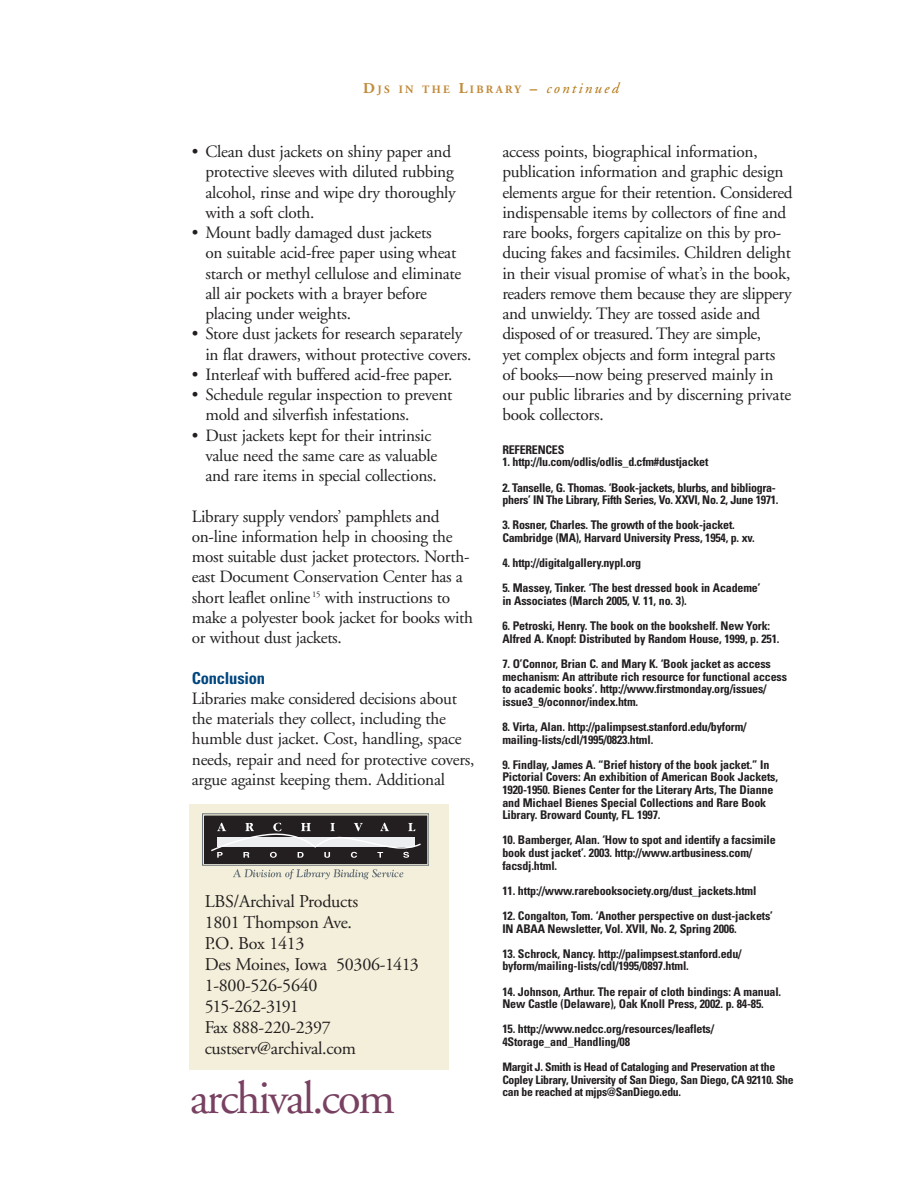
<style>
.page{position:relative;width:918px;height:1188px;background:#fff}
.page>*{position:absolute;margin:0;border:0;box-sizing:border-box;transform-origin:0 0}
.t1{font:46.5px "Adobe Garamond";letter-spacing:-.045em;color:#784161}
.t2{font:18px/21px "Adobe Garamond";letter-spacing:-.015em;color:#231f20}
.t3{font:17.25px/20.2px "Adobe Garamond";letter-spacing:-.015em;color:#231f20}
.t4{font:700 condensed 16.5px "Univers";letter-spacing:-.015em;color:#00467e}
.t5{font:700 condensed 12px/12.6px "Univers";letter-spacing:-.015em;color:#231f20}
.t6{font:700 condensed 11.7px/12.6px "Univers";letter-spacing:-.025em;color:#231f20}
.t7{font:700 11.25px "Adobe Garamond";letter-spacing:.21em;color:#c28a39}
.s1{font-size:15px}
.s2{font-size:15px;color:#b2730b}
.s3{font-weight:400;font-style:italic;font-size:15px;color:#b2730b}
</style>
<div class="page">
<div style="left:189px;top:804px;width:259px;height:266px;background:#f4efda"></div>
<div style="left:202px;top:814px;width:227px;height:51px;border:1px solid #687379"></div>
<div style="left:205px;top:816px;width:222px;height:47px;background:#231f20"></div>
<svg style="left:233px;top:869px;width:170px;height:10px"></svg>
<svg style="left:211px;top:823px;width:210px;height:35px"></svg>
<p class="t7" style="left:363px;top:85px;width:257px"><span class="s1">D</span>JS IN THE <span class="s1">L</span>IBRARY <span class="s2">–</span> <span class="s3">continued</span></p>
<p class="t3" style="left:205px;top:143px;width:252px;text-indent:-14px">• Clean dust jackets on shiny paper and protective sleeves with diluted rubbing alcohol, rinse and wipe dry thoroughly with a soft cloth.</p>
<p class="t3" style="left:205px;top:224px;width:258px;text-indent:-14px">• Mount badly damaged dust jackets<br>on suitable acid-free paper using wheat starch or methyl cellulose and eliminate all air pockets with a brayer before placing under weights.</p>
<p class="t3" style="left:205px;top:325px;width:268px;text-indent:-14px">• Store dust jackets for research separately in flat drawers, without protective covers.</p>
<p class="t3" style="left:192px;top:366px;width:262px">• Interleaf with buffered acid-free paper.</p>
<p class="t3" style="left:205px;top:386px;width:249px;text-indent:-14px">• Schedule regular inspection to prevent mold and silverfish infestations.</p>
<p class="t3" style="left:205px;top:426px;width:233px;text-indent:-14px">• Dust jackets kept for their intrinsic value need the same care as valuable and rare items in special collections.</p>
<p class="t3" style="left:192px;top:507px;width:283px">Library supply vendors’ pamphlets and on-line information help in choosing the most suitable dust jacket protectors. North&shy;east Document Conservation Center has a short leaflet online <sup>15</sup> with instructions to make a polyester book jacket for books with or without dust jackets.</p>
<p class="t4" style="left:192px;top:672px;width:75px">Conclusion</p>
<p class="t3" style="left:192px;top:690px;width:284px">Libraries make considered decisions about the materials they collect, including the humble dust jacket. Cost, handling, space needs, repair and need for protective covers, argue against keeping them. Additional</p>
<p class="t2" style="left:205px;top:892px;width:216px">LBS/Archival Products<br>1801 Thompson Ave.<br>P.O. Box 1413<br>Des Moines, Iowa 50306-1413<br>1-800-526-5640<br>515-262-3191<br>Fax 888-220-2397 custserv@archival.com</p>
<h1 class="t1" style="left:190px;top:1079px;width:206px">archival.com</h1>
<p class="t3" style="left:502px;top:143px;width:292px">access points, biographical information, publication information and graphic design elements argue for their retention. Considered indispensable items by collectors of fine and rare books, forgers capitalize on this by pro&shy;ducing fakes and facsimiles. Children delight in their visual promise of what’s in the book, readers remove them because they are slippery and unwieldy. They are tossed aside and disposed of or treasured. They are simple,<br>yet complex objects and form integral parts of books—now being preserved mainly in our public libraries and by discerning private book collectors.</p>
<p class="t5" style="left:502px;top:444px;width:64px">REFERENCES</p>
<p class="t5" style="left:502px;top:457px;width:208px">1. http://lu.com/odlis/odlis_d.cfm#dustjacket</p>
<p class="t5" style="left:502px;top:482px;width:278px">2. Tanselle, G. Thomas. ‘Book-jackets, blurbs, and bibliogra&shy;phers’ IN The Library, Fifth Series, Vo. XXVI, No. 2, June 1971.</p>
<p class="t5" style="left:502px;top:520px;width:254px">3. Rosner, Charles. The growth of the book-jacket.<br>Cambridge (MA), Harvard University Press, 1954, p. xv.</p>
<p class="t5" style="left:502px;top:558px;width:140px">4. http://digitalgallery.nypl.org</p>
<p class="t5" style="left:502px;top:583px;width:260px">5. Massey, Tinker. ‘The best dressed book in Academe’ in Associates (March 2005, V. 11, no. 3).</p>
<p class="t5" style="left:502px;top:621px;width:279px">6. Petroski, Henry. The book on the bookshelf. New York:<br>Alfred A. Knopf: Distributed by Random House, 1999, p. 251.</p>
<p class="t5" style="left:502px;top:659px;width:286px">7. O’Connor, Brian C. and Mary K. ‘Book jacket as access mechanism: An attribute rich resource for functional access to academic books’. http://www.firstmonday.org/issues/ issue3_9/oconnor/index.htm.</p>
<p class="t5" style="left:502px;top:722px;width:246px">8. Virta, Alan. http://palimpsest.stanford.edu/byform/ mailing-lists/cdl/1995/0823.html.</p>
<p class="t5" style="left:502px;top:759px;width:277px">9. Findlay, James A. “Brief history of the book jacket.” In Pictorial Covers: An exhibition of American Book Jackets, 1920-1950. Bienes Center for the Literary Arts, The Dianne and Michael Bienes Special Collections and Rare Book Library. Broward County, FL. 1997.</p>
<p class="t5" style="left:502px;top:835px;width:275px">10. Bamberger, Alan. ‘How to spot and identify a facsimile book dust jacket’. 2003. http://www.artbusiness.com/ facsdj.html.</p>
<p class="t5" style="left:502px;top:885px;width:256px">11. http://www.rarebooksociety.org/dust_jackets.html</p>
<p class="t5" style="left:502px;top:911px;width:272px">12. Congalton, Tom. ‘Another perspective on dust-jackets’<br>IN ABAA Newsletter, Vol. XVII, No. 2, Spring 2006.</p>
<p class="t5" style="left:502px;top:948px;width:241px">13. Schrock, Nancy. http://palimpsest.stanford.edu/ byform/mailing-lists/cdl/1995/0897.html.</p>
<p class="t5" style="left:502px;top:986px;width:280px">14. Johnson, Arthur. The repair of cloth bindings: A manual.<br>New Castle (Delaware), Oak Knoll Press, 2002. p. 84-85.</p>
<p class="t5" style="left:502px;top:1024px;width:213px">15. http://www.nedcc.org/resources/leaflets/<br>4Storage_and_Handling/08</p>
<p class="t6" style="left:502px;top:1062px;width:293px">Margit J. Smith is Head of Cataloging and Preservation at the<br>Copley Library, University of San Diego, San Diego, CA 92110. She can be reached at mjps@SanDiego.edu.</p>
</div>
